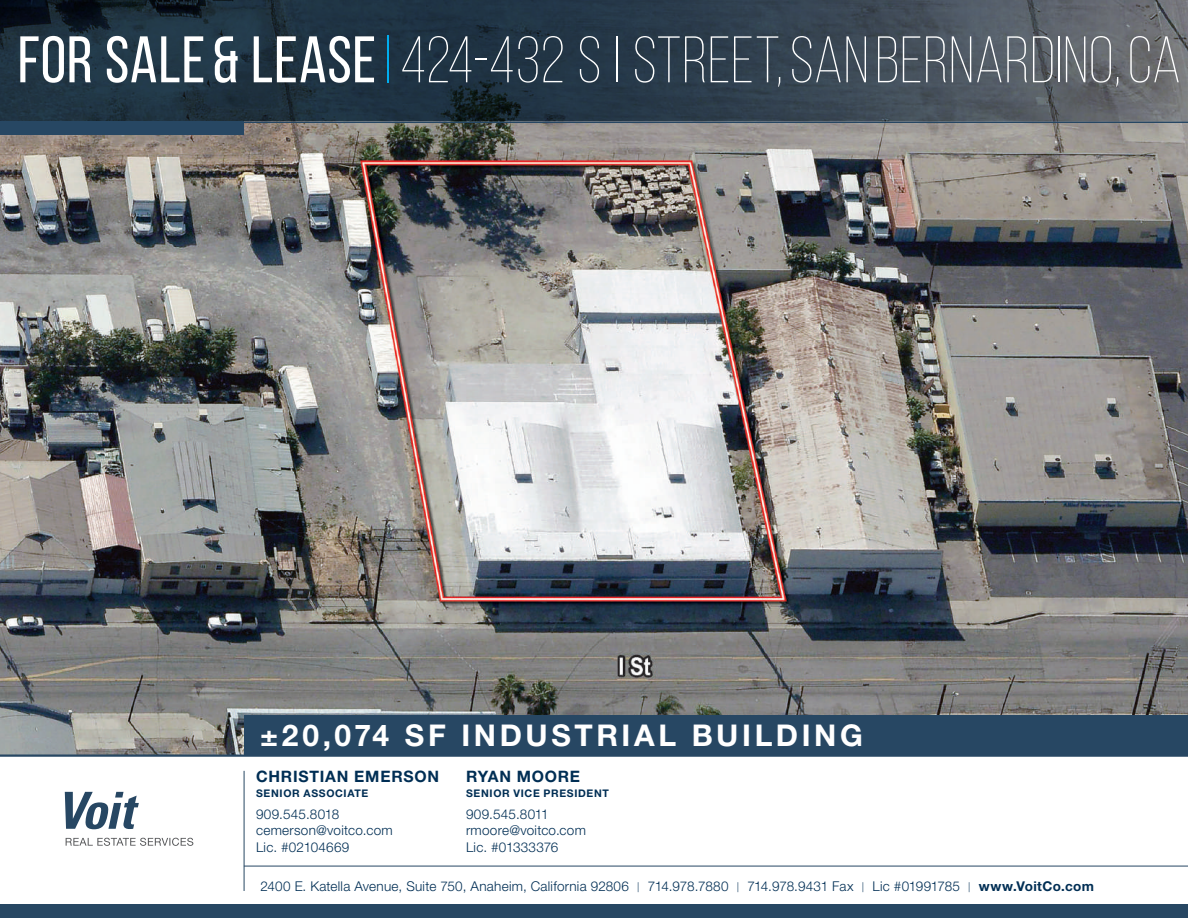
<style>
.page{position:relative;width:1188px;height:918px;background:#fff}
.page>*{position:absolute;margin:0;border:0;box-sizing:border-box;transform-origin:0 0}
.t1{font:300 65.7px "Bebas Neue";letter-spacing:.01em;color:#fff}
.t2{font:700 30px "Helvetica Neue LT Std";letter-spacing:.12em;color:#fff}
.t3{font:700 15.75px "Helvetica Neue LT Std";letter-spacing:.05em;color:#002e54}
.t4{font:300 13.5px/16.5px "Helvetica Neue LT Std";letter-spacing:.02em;color:#002e54}
.t5{font:700 10.5px "Helvetica Neue LT Std";letter-spacing:.065em;color:#002e54}
.s1{font-weight:400}
.s2{color:#00aeef}
.s3{font-weight:100;font-stretch:condensed}
.s4{font-weight:700}
</style>
<div class="page">
<img style="left:0;top:123px;width:1188px;height:631px">
<div style="left:0;top:904px;width:1188px;height:14px;background:#274763"></div>
<svg style="left:66px;top:838px;width:127px;height:8px"></svg>
<svg style="left:65px;top:792px;width:74px;height:37px"></svg>
<hr style="left:0;top:754px;width:1188px;height:2px;background:#274763">
<hr style="left:244px;top:866px;width:944px;height:1px;background:#274763">
<hr style="left:244px;top:771px;width:1px;height:120px;background:#274763">
<hr style="left:0;top:755px;width:1188px;height:2px;background:#274763">
<svg style="left:0;top:0;width:1188px;height:122px;background:#303f4d"></svg>
<hr style="left:0;top:122px;width:1188px;height:1px;background:#274763">
<div style="left:0;top:122px;width:244px;height:13px;background:#274763"></div>
<div style="left:244px;top:716px;width:944px;height:39px;background:#274763"></div>
<h1 class="t1" style="left:18px;top:25px;width:1165px"><span class="s1">FOR SALE &amp; LEASE</span> <span class="s2">|</span> 424-432 S I STREET, SAN BERNARDINO, CA</h1>
<h2 class="t2" style="left:260px;top:717px;width:604px">±20,074 SF INDUSTRIAL BUILDING</h2>
<p class="t3" style="left:256px;top:767px;width:185px">CHRISTIAN EMERSON</p>
<p class="t5" style="left:256px;top:787px;width:114px">SENIOR ASSOCIATE</p>
<p class="t4" style="left:256px;top:806px;width:138px">909.545.8018 cemerson@voitco.com<br>Lic. #02104669</p>
<p class="t3" style="left:466px;top:767px;width:116px">RYAN MOORE</p>
<p class="t5" style="left:466px;top:787px;width:144px">SENIOR VICE PRESIDENT</p>
<p class="t4" style="left:466px;top:806px;width:121px">909.545.8011 rmoore@voitco.com<br>Lic. #01333376</p>
<p class="t4" style="left:260px;top:878px;width:835px">2400 E. Katella Avenue, Suite 750, Anaheim, California 92806 <span class="s3">|</span> 714.978.7880 <span class="s3">|</span> 714.978.9431 Fax <span class="s3">|</span> Lic #01991785 <span class="s3">|</span> <span class="s4">www.VoitCo.com</span></p>
</div>
